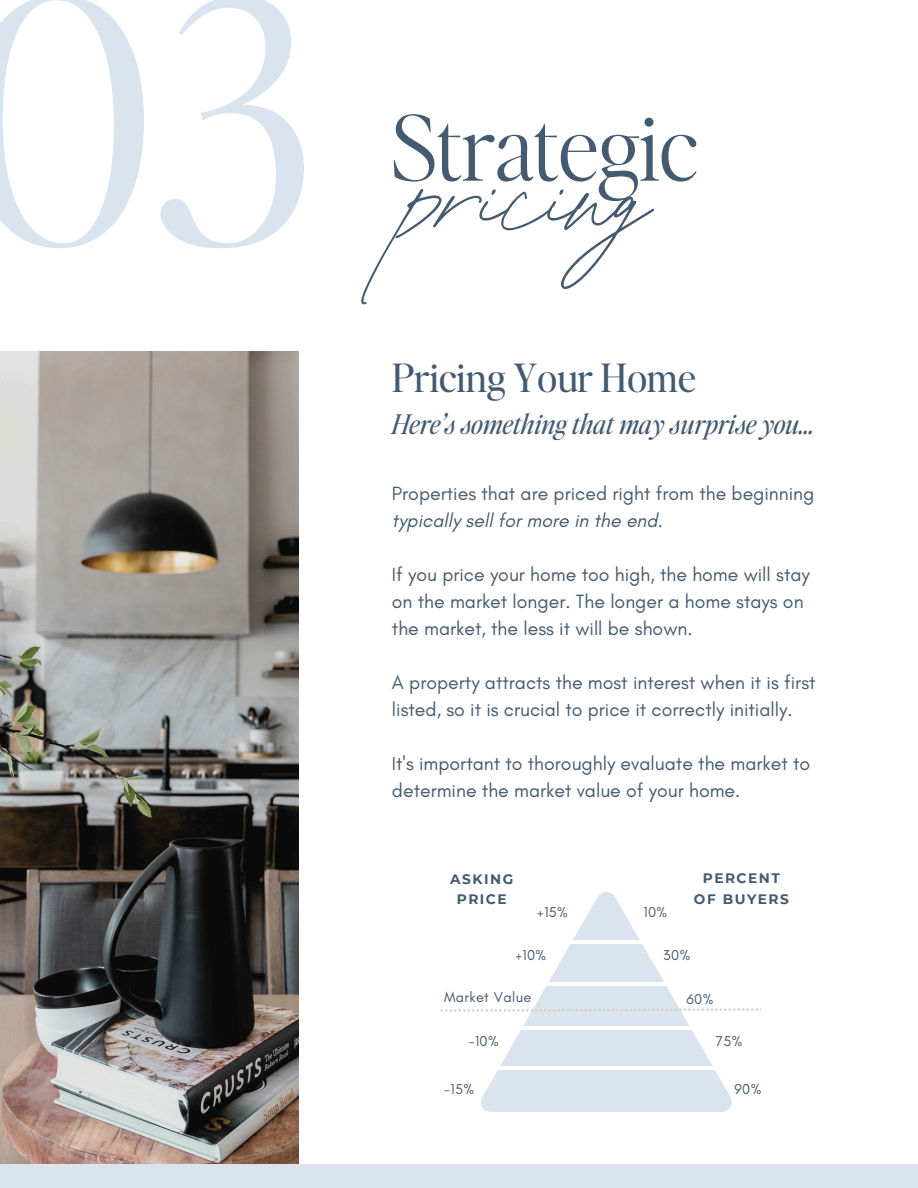
<style>
.page{position:relative;width:918px;height:1188px;background:#fff}
.page>*{position:absolute;margin:0;border:0;box-sizing:border-box;transform-origin:0 0}
.t1{font:300 337.8px "Editors Note";color:#dae4ee}
.t2{font:160.8px "Abramo Script";color:#435a70}
.t3{font:300 90px "Editors Note";color:#435a70}
.t4{font:39px "Editors Note";color:#435a70}
.t5{font:italic 27px "Editors Note";color:#435a70}
.t6{font:19.5px/27px "Glacial Indifference";color:#435a70}
.t7{font:14.55px "Glacial Indifference";letter-spacing:.025em;color:#435a70}
.t8{font:700 13.65px/20px "Montserrat";letter-spacing:.11em;color:#435a70;text-align:center}
.s1{font-style:italic}
</style>
<div class="page">
<img style="left:0;top:352px;width:299px;height:813px">
<div style="left:0;top:1165px;width:918px;height:23px;background:#dae4ee"></div>
<svg style="left:481px;top:892px;width:251px;height:220px;fill:#dae4ee"></svg>
<hr style="left:537px;top:940px;width:154px;height:3px;background:#fff">
<hr style="left:522px;top:983px;width:169px;height:3px;background:#fff">
<hr style="left:478px;top:1026px;width:256px;height:4px;background:#fff">
<hr style="left:481px;top:1066px;width:256px;height:3px;background:#fff">
<svg style="left:441px;top:1008px;width:320px;height:4px"></svg>
<h1 class="t1" style="left:-38px;top:-106px;width:354px">03</h1>
<h2 class="t3" style="left:392px;top:87px;width:308px">Strategic</h2>
<p class="t2" style="left:410px;top:103px;width:245px">pricing</p>
<p class="t4" style="left:392px;top:351px;width:306px">Pricing Your Home</p>
<p class="t5" style="left:392px;top:406px;width:424px">Here’s something that may surprise you...</p>
<p class="t6" style="left:392px;top:480px;width:424px">Properties that are priced right from the beginning <span class="s1">typically sell for more in the end.</span></p>
<p class="t6" style="left:392px;top:561px;width:419px">If you price your home too high, the home will stay on the market longer. The longer a home stays on the market, the less it will be shown.</p>
<p class="t6" style="left:392px;top:669px;width:425px">A property attracts the most interest when it is first listed, so it is crucial to price it correctly initially.</p>
<p class="t6" style="left:392px;top:750px;width:420px">It's important to thoroughly evaluate the market to determine the market value of your home.</p>
<p class="t8" style="left:450px;top:869px;width:65px">ASKING<br>PRICE</p>
<p class="t8" style="left:694px;top:868px;width:96px;line-height:20.5px">PERCENT<br>OF BUYERS</p>
<h6 class="t7" style="left:537px;top:903px;width:32px">+15%</h6>
<p class="t7" style="left:644px;top:903px;width:25px">10%</p>
<p class="t7" style="left:663px;top:946px;width:29px">30%</p>
<h5 class="t7" style="left:515px;top:946px;width:32px">+10%</h5>
<p class="t7" style="left:444px;top:988px;width:89px">Market Value</p>
<h3 class="t7" style="left:469px;top:1032px;width:32px">-10%</h3>
<h4 class="t7" style="left:444px;top:1080px;width:31px">-15%</h4>
<h5 class="t7" style="left:686px;top:990px;width:29px">60%</h5>
<h5 class="t7" style="left:716px;top:1032px;width:28px">75%</h5>
<h5 class="t7" style="left:734px;top:1080px;width:29px">90%</h5>
</div>
